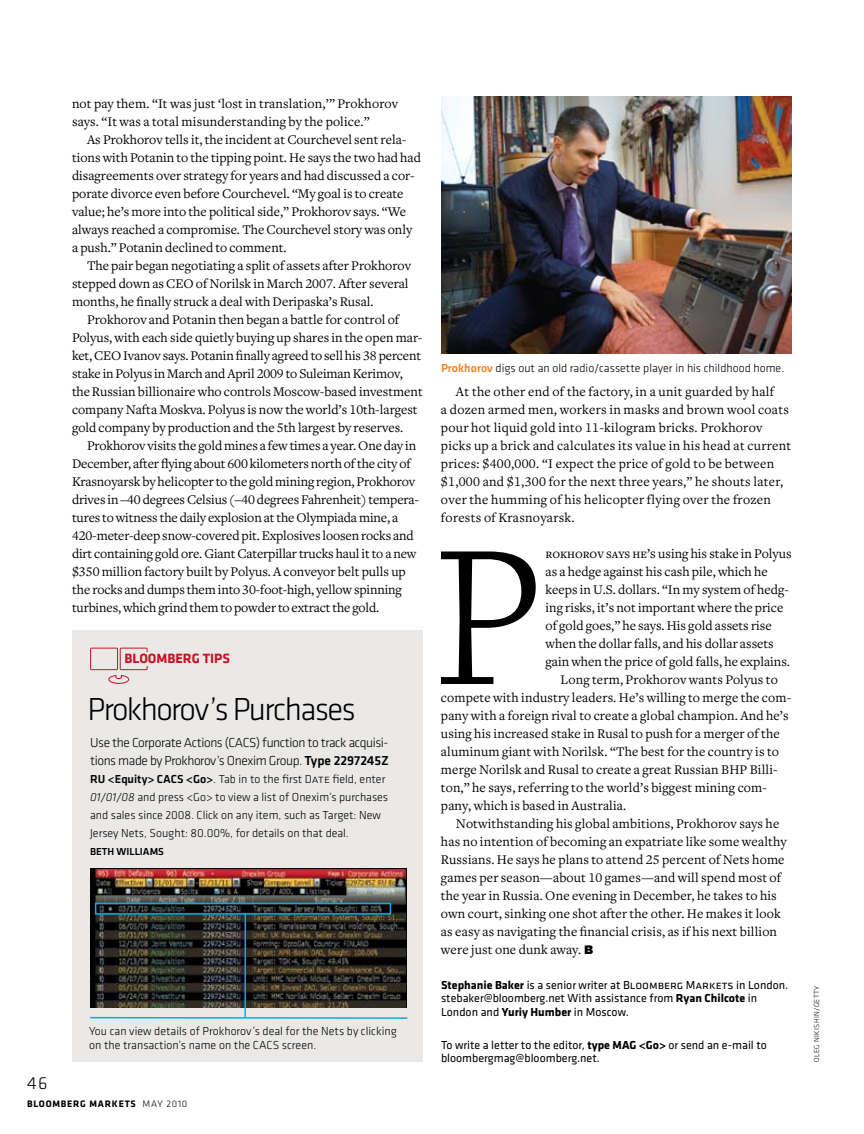
<style>
.page{position:relative;width:864px;height:1134px;background:#fff}
.page>*{position:absolute;margin:0;border:0;box-sizing:border-box;transform-origin:0 0}
.t1{font:300 193.65px "Prensa";color:#000}
.t2{font:300 33px "Klavika";letter-spacing:-.05em;color:#000}
.t3{font:300 18px "Klavika";color:#000}
.t4{font:700 13.95px "Klavika";color:#c41425}
.t5{font:13.8px/18px "Freight Text";color:#000}
.t6{font:13.8px/18px "Freight Text";letter-spacing:.02em;color:#000}
.t7{font:300 13.5px/18px "Klavika";letter-spacing:-.03em;color:#000}
.t8{font:300 12px/18px "Klavika";color:#000}
.t9{font:12px/13.5px "Klavika";color:#000}
.t10{font:500 10.5px "Klavika";color:#000}
.t11{font:700 9.75px "Klavika";letter-spacing:.08em;color:#000}
.t12{font:300 7.5px "Klavika";letter-spacing:.05em;color:#000}
.s1{font-weight:500}
.s2{font-family:"Klavika Light Caps";font-weight:400}
.s3{font-style:italic}
.s4{font-weight:300}
.s5{font-weight:500;color:#f58220}
.s6{font-family:"Freight Text Book SC"}
.s7{font-weight:700}
.s8{font-family:"Klavika Regular Caps"}
</style>
<div class="page">
<div style="left:72px;top:630px;width:351px;height:432px;background:#eae9e8"></div>
<img style="left:90px;top:869px;width:317px;height:139px">
<hr style="left:90px;top:1017px;width:317px;height:2px;background:#00aeef">
<hr style="left:244px;top:913px;width:2px;height:105px;background:#00aeef">
<div style="left:95px;top:903px;width:296px;height:12px;border:2px solid #00aeef"></div>
<div style="left:90px;top:648px;width:28px;height:22px;border:1px solid #c41425"></div>
<div style="left:120px;top:648px;width:28px;height:22px;border:1px solid #c41425"></div>
<svg style="left:108px;top:675px;width:22px;height:9px"></svg>
<div style="left:125px;top:652px;width:125px;height:13px;background:#eae9e8"></div>
<img style="left:441px;top:96px;width:351px;height:258px">
<p class="t5" style="left:72px;top:95px;width:328px">not pay them. “It was just ‘lost in translation,’” Prokhorov says. “It was a total misunderstanding by the police.”</p>
<p class="t5" style="left:72px;top:131px;width:351px;text-indent:15px">As Prokhorov tells it, the incident at Courchevel sent rela&shy;tions with Potanin to the tipping point. He says the two had had disagreements over strategy for years and had discussed a cor&shy;porate divorce even before Courchevel. “My goal is to create value; he’s more into the political side,” Prokhorov says. “We always reached a compromise. The Courchevel story was only a push.” Potanin declined to comment.</p>
<p class="t5" style="left:72px;top:257px;width:341px;text-indent:15px">The pair began negotiating a split of assets after Prokhorov stepped down as CEO of Norilsk in March 2007. After several months, he finally struck a deal with Deripaska’s Rusal.</p>
<p class="t5" style="left:72px;top:311px;width:352px;text-indent:15px">Prokhorov and Potanin then began a battle for control of Polyus, with each side quietly buying up shares in the open mar&shy;ket, CEO Ivanov says. Potanin finally agreed to sell his 38 percent stake in Polyus in March and April 2009 to Suleiman Kerimov, the Russian billionaire who controls Moscow-based investment company Nafta Moskva. Polyus is now the world’s 10th-largest gold company by production and the 5th largest by reserves.</p>
<p class="t5" style="left:72px;top:437px;width:349px;text-indent:15px">Prokhorov visits the gold mines a few times a year. One day in December, after flying about 600 kilometers north of the city of Krasnoyarsk by helicopter to the gold mining region, Prokhorov drives in –40 degrees Celsius (–40 degrees Fahrenheit) tempera&shy;tures to witness the daily explosion at the Olympiada mine, a 420-meter-deep snow-covered pit. Explosives loosen rocks and dirt containing gold ore. Giant Caterpillar trucks haul it to a new $350 million factory built by Polyus. A conveyor belt pulls up the rocks and dumps them into 30-foot-high, yellow spinning turbines, which grind them to powder to extract the gold.</p>
<p class="t4" style="left:125px;top:651px;width:107px">bloomberg Tips</p>
<h2 class="t2" style="left:87px;top:691px;width:270px">Prokhorov’s Purchases</h2>
<p class="t7" style="left:90px;top:734px;width:300px">Use the Corporate Actions (CACS) function to track acquisi&shy;tions made by Prokhorov’s Onexim Group. <span class="s1">Type 2297245Z</span></p>
<p class="t8" style="left:90px;top:770px;width:300px"><span class="s1">RU &lt;Equity&gt; CACS &lt;Go&gt;</span>. Tab in to the first <span class="s2">Date</span> field, enter <span class="s3">01/01/08</span> and press &lt;Go&gt; to view a list of Onexim’s purchases and sales since 2008. Click on any item, such as Target: New Jersey Nets, Sought: 80.00%, for details on that deal.</p>
<p class="t10" style="left:90px;top:846px;width:13px">BETH</p>
<p class="t10" style="left:117px;top:846px;width:16px">WILLIAM</p>
<p class="t10" style="left:158px;top:846px;width:7px">S</p>
<h3 class="t3" style="left:27px;top:1073px;width:22px">46</h3>
<p class="t8" style="left:89px;top:1025px;width:309px;line-height:13.5px">You can view details of Prokhorov’s deal for the Nets by clicking on the transaction’s name on the CACS screen.</p>
<p class="t11" style="left:27px;top:1098px;width:162px">bloomberg markets <span class="s4">may 2010</span></p>
<p class="t8" style="left:441px;top:359px;width:345px"><span class="s5">Prokhorov</span> digs out an old radio/cassette player in his childhood home.</p>
<p class="t6" style="left:441px;top:383px;width:352px;text-indent:15px">At the other end of the factory, in a unit guarded by half<br>a dozen armed men, workers in masks and brown wool coats pour hot liquid gold into 11-kilogram bricks. Prokhorov picks up a brick and calculates its value in his head at current prices: $400,000. “I expect the price of gold to be between $1,000 and $1,300 for the next three years,” he shouts later, over the humming of his helicopter flying over the frozen forests of Krasnoyarsk.</p>
<h1 class="t1" style="left:434px;top:504px;width:113px">P</h1>
<p class="t5" style="left:546px;top:545px;width:248px"><span class="s6">rokhorov says he’s</span> using his stake in Polyus</p>
<p class="t5" style="left:546px;top:563px;width:224px">as a hedge against his cash pile, which he</p>
<p class="t5" style="left:546px;top:581px;width:245px">keeps in U.S. dollars. “In my system of hedg-</p>
<p class="t5" style="left:546px;top:599px;width:239px">ing risks, it’s not important where the price</p>
<p class="t5" style="left:546px;top:617px;width:228px">of gold goes,” he says. His gold assets rise</p>
<p class="t5" style="left:546px;top:635px;width:230px">when the dollar falls, and his dollar assets</p>
<p class="t5" style="left:546px;top:653px;width:246px">gain when the price of gold falls, he explains.</p>
<p class="t5" style="left:561px;top:671px;width:219px">Long term, Prokhorov wants Polyus to</p>
<p class="t5" style="left:441px;top:689px;width:352px">compete with industry leaders. He’s willing to merge the com-</p>
<p class="t5" style="left:441px;top:707px;width:349px">pany with a foreign rival to create a global champion. And he’s</p>
<p class="t5" style="left:441px;top:725px;width:340px">using his increased stake in Rusal to push for a merger of the</p>
<p class="t5" style="left:441px;top:743px;width:339px">aluminum giant with Norilsk. “The best for the country is to</p>
<p class="t5" style="left:441px;top:761px;width:338px">merge Norilsk and Rusal to create a great Russian BHP Billi-</p>
<p class="t5" style="left:441px;top:779px;width:328px">ton,” he says, referring to the world’s biggest mining com-</p>
<p class="t5" style="left:441px;top:797px;width:187px">pany, which is based in Australia.</p>
<p class="t5" style="left:456px;top:815px;width:325px">Notwithstanding his global ambitions, Prokhorov says he</p>
<p class="t5" style="left:441px;top:833px;width:347px">has no intention of becoming an expatriate like some wealthy</p>
<p class="t5" style="left:441px;top:851px;width:345px">Russians. He says he plans to attend 25 percent of Nets home</p>
<p class="t5" style="left:441px;top:869px;width:342px">games per season—about 10 games—and will spend most of</p>
<p class="t5" style="left:441px;top:887px;width:337px">the year in Russia. One evening in December, he takes to his</p>
<p class="t5" style="left:441px;top:905px;width:341px">own court, sinking one shot after the other. He makes it look</p>
<p class="t5" style="left:441px;top:923px;width:338px">as easy as navigating the financial crisis, as if his next billion</p>
<p class="t5" style="left:441px;top:941px;width:154px">were just one dunk away. ≤</p>
<p class="t9" style="left:441px;top:978px;width:349px"><span class="s7">Stephanie Baker</span> is a senior writer at <span class="s8">Bloomberg Markets</span> in London. stebaker@bloomberg.net With assistance from <span class="s7">Ryan Chilcote</span> in<br>London and <span class="s7">Yuriy Humber</span> in Moscow.</p>
<p class="t12" style="left:812px;top:1062px;width:78px;rotate:-90deg">Oleg ni kishi n/getty</p>
<p class="t9" style="left:441px;top:1038px;width:181px">To write a letter to the editor, <span class="s7">type MAG</span></p>
<p class="t9" style="left:639px;top:1038px;width:129px"><span class="s7">&lt;Go&gt;</span> or send an e-mail to</p>
<p class="t9" style="left:441px;top:1051px;width:160px">bloombergmag@bloomberg.net.</p>
</div>
